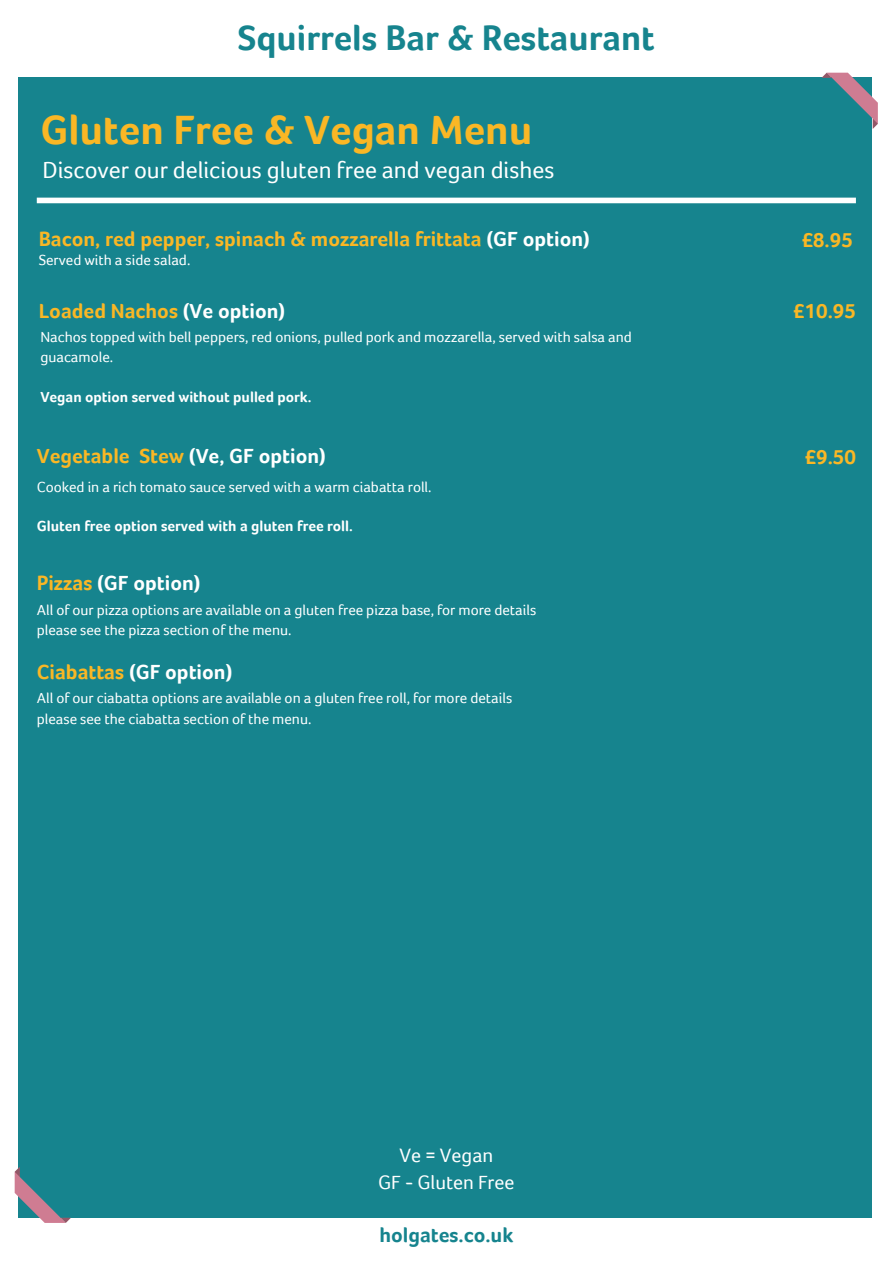
<style>
.page{position:relative;width:893px;height:1264px;background:#fff}
.page>*{position:absolute;margin:0;border:0;box-sizing:border-box;transform-origin:0 0}
.t1{font:700 42px "Foco";color:#fab725}
.t2{font:700 36px "Foco";color:#16848e}
.t3{font:24px "Foco";color:#fff}
.t4{font:700 21px "Foco";color:#fab725}
.t5{font:700 21px "Foco";color:#fff}
.t6{font:700 21px "Foco";color:#16848e}
.t7{font:19.95px/27.5px "Foco";color:#fff;text-align:center}
.t8{font:15px/20.2px "Foco";color:#fff}
.t9{font:700 15px "Foco";color:#fff}
.s1{color:#fff}
.s2{color:#fab725}
</style>
<div class="page">
<div style="left:19px;top:77px;width:852px;height:1140px;background:#16848e"></div>
<svg style="left:15px;top:1166px;width:56px;height:56px"></svg>
<div style="left:37px;top:198px;width:818px;height:5px;background:#fff"></div>
<svg style="left:821px;top:73px;width:56px;height:56px"></svg>
<h2 class="t2" style="left:238px;top:18px;width:418px">Squirrels Bar &amp; Restaurant</h2>
<h1 class="t1" style="left:40px;top:107px;width:493px">Gluten Free &amp; Vegan Menu</h1>
<h3 class="t3" style="left:43px;top:157px;width:513px">Discover our delicious gluten free and vegan dishes</h3>
<h3 class="t4" style="left:39px;top:227px;width:552px">Bacon, red pepper, spinach &amp; mozzarella frittata <span class="s1">(GF option)</span></h3>
<p class="t8" style="left:39px;top:250px;width:153px">Served with a side salad.</p>
<h3 class="t4" style="left:39px;top:299px;width:248px">Loaded Nachos <span class="s1">(Ve option)</span></h3>
<p class="t8" style="left:40px;top:327px;width:593px">Nachos topped with bell peppers, red onions, pulled pork and mozzarella, served with salsa and guacamole.</p>
<p class="t9" style="left:40px;top:388px;width:273px">Vegan option served without pulled pork.</p>
<h3 class="t4" style="left:37px;top:444px;width:291px">Vegetable Stew <span class="s1">(Ve, GF option)</span></h3>
<p class="t8" style="left:37px;top:476px;width:396px">Cooked in a rich tomato sauce served with a warm ciabatta roll.</p>
<p class="t9" style="left:37px;top:517px;width:317px">Gluten free option served with a gluten free roll.</p>
<h3 class="t5" style="left:37px;top:571px;width:165px"><span class="s2">Pizzas</span> (GF option)</h3>
<p class="t8" style="left:37px;top:600px;width:501px">All of our pizza options are available on a gluten free pizza base, for more details please see the pizza section of the menu.</p>
<h3 class="t5" style="left:37px;top:660px;width:197px"><span class="s2">Ciabattas</span> (GF option)</h3>
<p class="t8" style="left:37px;top:688px;width:477px">All of our ciabatta options are available on a gluten free roll, for more details please see the ciabatta section of the menu.</p>
<h3 class="t4" style="left:801px;top:228px;width:53px">£8.95</h3>
<h3 class="t4" style="left:792px;top:300px;width:65px">£10.95</h3>
<h3 class="t4" style="left:804px;top:445px;width:53px">£9.50</h3>
<h3 class="t7" style="left:378px;top:1141px;width:138px">Ve = Vegan<br>GF - Gluten Free</h3>
<h3 class="t6" style="left:379px;top:1223px;width:135px">holgates.co.uk</h3>
</div>
